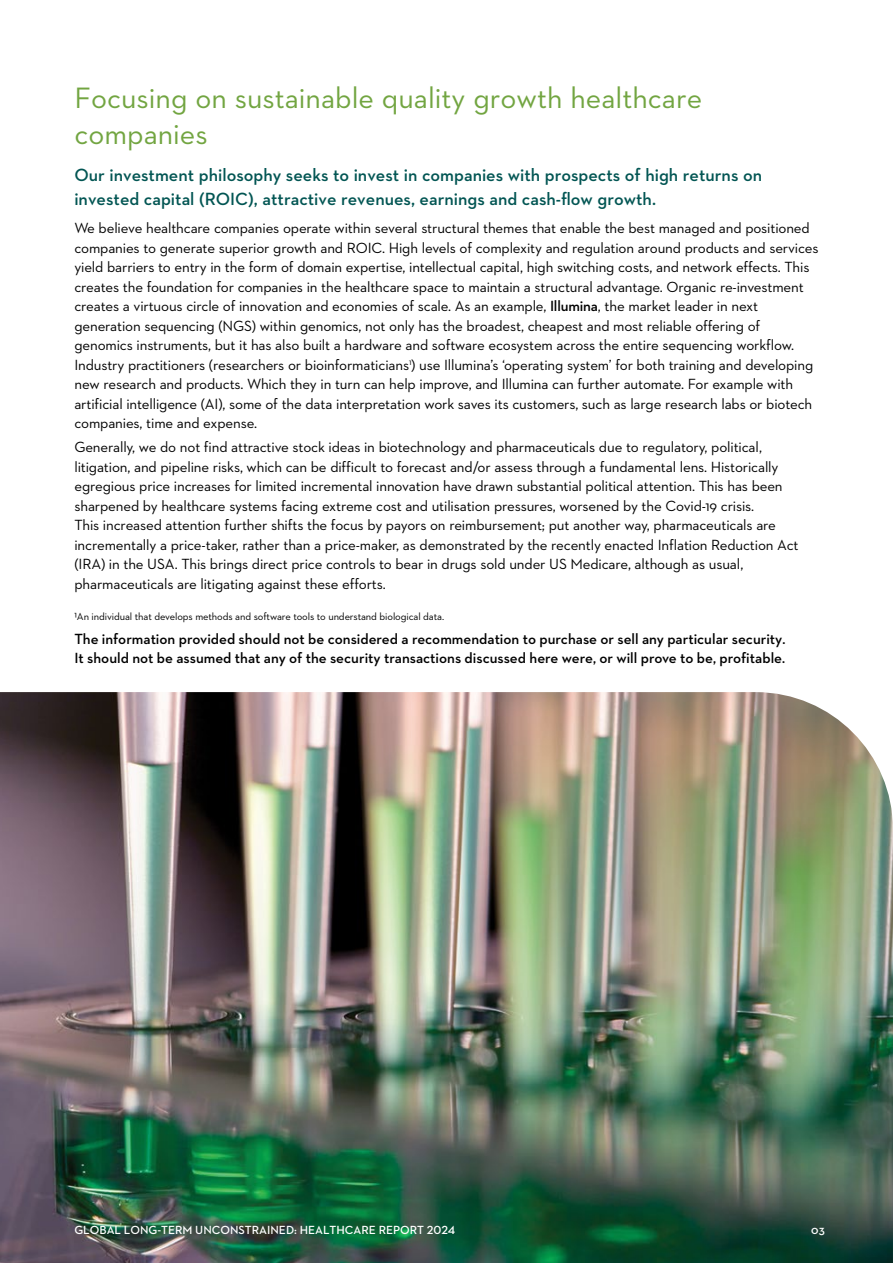
<style>
.page{position:relative;width:893px;height:1263px;background:#fff}
.page>*{position:absolute;margin:0;border:0;box-sizing:border-box;transform-origin:0 0}
.t1{font:30px/36px "Neutraface 2 Text";color:#72a541}
.t2{font:600 18px/24px "Neutraface 2 Text";color:#025553}
.t3{font:15px/19.5px "Neutraface 2 Text";letter-spacing:-.01em;color:#000}
.t4{font:600 15px/19.5px "Neutraface 2 Text";color:#000}
.t5{font:600 12px "Neutraface 2 Text";color:#fff}
.t6{font:10.5px "Neutraface 2 Text";letter-spacing:-.01em;color:#000}
.s1{font-weight:600}
</style>
<div class="page">
<img style="left:0;top:692px;width:893px;height:571px">
<h1 class="t1" style="left:74px;top:80px;width:629px">Focusing on sustainable quality growth healthcare companies</h1>
<p class="t2" style="left:74px;top:163px;width:689px">Our investment philosophy seeks to invest in companies with prospects of high returns on invested capital (ROIC), attractive revenues, earnings and cash-flow growth.</p>
<p class="t3" style="left:74px;top:218px;width:746px">We believe healthcare companies operate within several structural themes that enable the best managed and positioned companies to generate superior growth and ROIC. High levels of complexity and regulation around products and services yield barriers to entry in the form of domain expertise, intellectual capital, high switching costs, and network effects. This creates the foundation for companies in the healthcare space to maintain a structural advantage. Organic re-investment creates a virtuous circle of innovation and economies of scale. As an example, <span class="s1">Illumina</span>, the market leader in next generation sequencing (NGS) within genomics, not only has the broadest, cheapest and most reliable offering of genomics instruments, but it has also built a hardware and software ecosystem across the entire sequencing workflow.<br>Industry practitioners (researchers or bioinformaticians<sup>1</sup>) use Illumina’s ‘operating system’ for both training and developing new research and products. Which they in turn can help improve, and Illumina can further automate. For example with artificial intelligence (AI), some of the data interpretation work saves its customers, such as large research labs or biotech companies, time and expense.</p>
<p class="t3" style="left:74px;top:437px;width:726px">Generally, we do not find attractive stock ideas in biotechnology and pharmaceuticals due to regulatory, political, litigation, and pipeline risks, which can be difficult to forecast and/or assess through a fundamental lens. Historically egregious price increases for limited incremental innovation have drawn substantial political attention. This has been sharpened by healthcare systems facing extreme cost and utilisation pressures, worsened by the Covid-19 crisis.<br>This increased attention further shifts the focus by payors on reimbursement; put another way, pharmaceuticals are incrementally a price-taker, rather than a price-maker, as demonstrated by the recently enacted Inflation Reduction Act (IRA) in the USA. This brings direct price controls to bear in drugs sold under US Medicare, although as usual, pharmaceuticals are litigating against these efforts.</p>
<p class="t6" style="left:74px;top:610px;width:371px">1An individual that develops methods and software tools to understand biological data.</p>
<p class="t4" style="left:74px;top:629px;width:712px">The information provided should not be considered a recommendation to purchase or sell any particular security.<br>It should not be assumed that any of the security transactions discussed here were, or will prove to be, profitable.</p>
<p class="t5" style="left:74px;top:1222px;width:382px">GLOBAL LONG-TERM UNCONSTRAINED: HEALTHCARE REPORT 2024</p>
<p class="t5" style="left:811px;top:1222px;width:15px">03</p>
</div>
